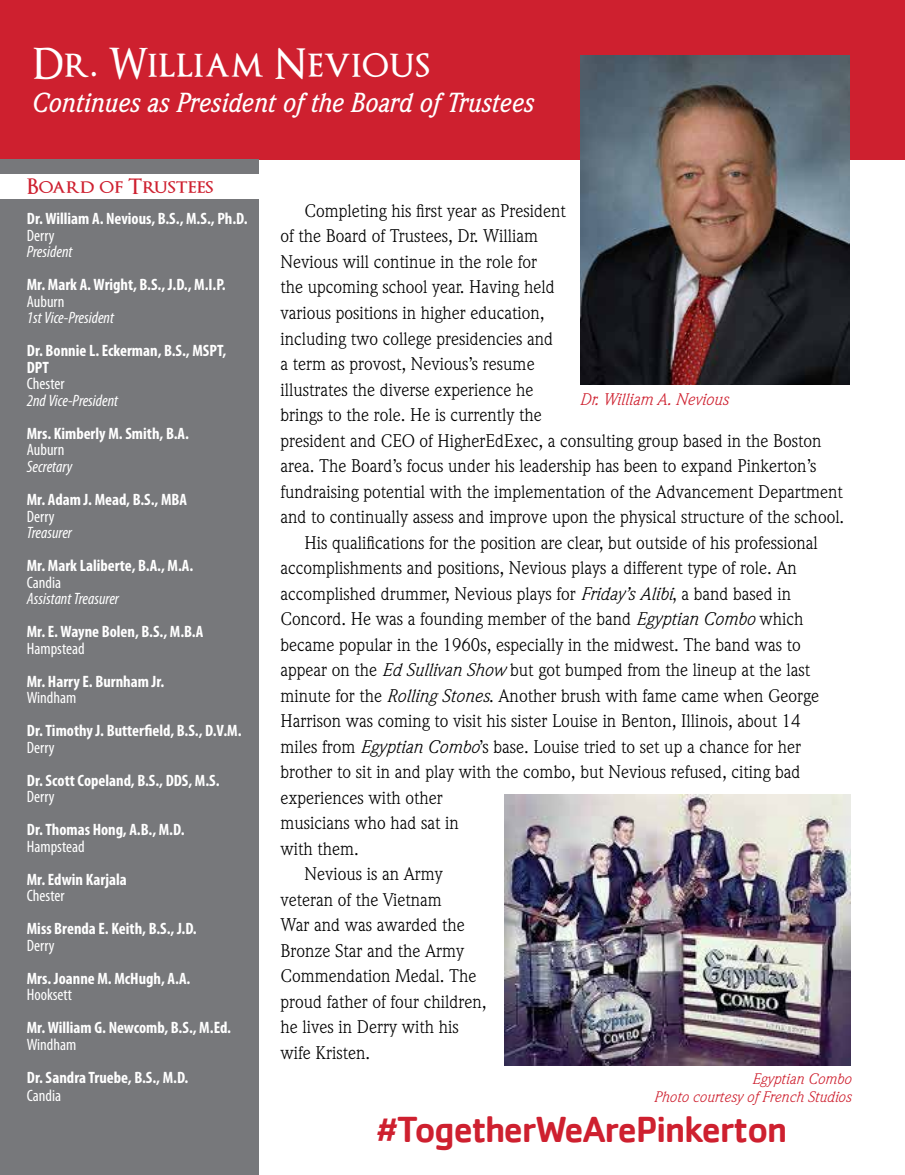
<style>
.page{position:relative;width:905px;height:1175px;background:#fff}
.page>*{position:absolute;margin:0;border:0;box-sizing:border-box;transform-origin:0 0}
.t1{font:600 42px "Optimus Princeps";letter-spacing:.01em;color:#fff;scale:.91 1}
.t2{font:500 37.5px "Cachet";letter-spacing:-.04em;color:#ce202f}
.t3{font:italic 500 27px "Weidemann";letter-spacing:.01em;color:#fff;scale:.91 1}
.t4{font:600 21px "Optimus Princeps";color:#ce202f}
.t5{font:18px "Weidemann";color:#000}
.t6{font:700 condensed 16.5px/16.5px "Myriad Pro";color:#fff}
.t7{font:condensed 16.5px "Myriad Pro";color:#fff}
.t8{font:italic condensed 16.5px "Myriad Pro";color:#fff}
.t9{font:italic 16.5px "Weidemann";color:#ce202f}
.t10{font:italic 15px/18.5px "Weidemann";color:#ce202f;text-align:right}
.s1{font-style:italic}
</style>
<div class="page">
<div style="left:0;top:0;width:904px;height:159px;background:#ce202f"></div>
<div style="left:0;top:159px;width:258px;height:1015px;background:#77787b"></div>
<div style="left:0;top:174px;width:272px;height:25px;background:#fff"></div>
<img style="left:580px;top:55px;width:269px;height:330px">
<img style="left:504px;top:795px;width:346px;height:270px">
<h1 class="t1" style="left:33px;top:42px;width:437px">Dr. William Nevious</h1>
<h3 class="t3" style="left:33px;top:87px;width:553px">Continues as President of the Board of Trustees</h3>
<p class="t4" style="left:27px;top:176px;width:188px">Board of Trustees</p>
<p class="t6" style="left:27px;top:210px;width:222px">Dr. William A. Nevious, B.S., M.S., Ph.D.</p>
<p class="t7" style="left:27px;top:225px;width:29px">Derry</p>
<p class="t8" style="left:27px;top:242px;width:47px">President</p>
<p class="t6" style="left:27px;top:276px;width:200px">Mr. Mark A. Wright, B.S., J.D., M.I.P.</p>
<p class="t7" style="left:27px;top:291px;width:39px">Auburn</p>
<p class="t8" style="left:27px;top:308px;width:89px">1st Vice-President</p>
<p class="t6" style="left:27px;top:342px;width:201px">Dr. Bonnie L. Eckerman, B.S., MSPT,<br>DPT</p>
<p class="t7" style="left:27px;top:374px;width:39px">Chester</p>
<p class="t8" style="left:27px;top:390px;width:93px">2nd Vice-President</p>
<p class="t6" style="left:27px;top:425px;width:164px">Mrs. Kimberly M. Smith, B.A.</p>
<p class="t7" style="left:27px;top:440px;width:39px">Auburn</p>
<p class="t8" style="left:27px;top:456px;width:47px">Secretary</p>
<p class="t6" style="left:27px;top:491px;width:162px">Mr. Adam J. Mead, B.S., MBA</p>
<p class="t7" style="left:27px;top:506px;width:29px">Derry</p>
<p class="t8" style="left:27px;top:522px;width:47px">Treasurer</p>
<p class="t6" style="left:27px;top:557px;width:168px">Mr. Mark Laliberte, B.A., M.A.</p>
<p class="t7" style="left:27px;top:572px;width:36px">Candia</p>
<p class="t8" style="left:27px;top:588px;width:94px">Assistant Treasurer</p>
<p class="t6" style="left:27px;top:623px;width:178px">Mr. E. Wayne Bolen, B.S., M.B.A</p>
<p class="t7" style="left:27px;top:638px;width:59px">Hampstead</p>
<p class="t6" style="left:27px;top:672px;width:139px">Mr. Harry E. Burnham Jr.</p>
<p class="t7" style="left:27px;top:687px;width:51px">Windham</p>
<p class="t6" style="left:27px;top:722px;width:216px">Dr. Timothy J. Butterfield, B.S., D.V.M.</p>
<p class="t7" style="left:27px;top:737px;width:29px">Derry</p>
<p class="t6" style="left:27px;top:771px;width:194px">Dr. Scott Copeland, B.S., DDS, M.S.</p>
<p class="t7" style="left:27px;top:786px;width:29px">Derry</p>
<p class="t6" style="left:27px;top:821px;width:159px">Dr. Thomas Hong, A.B., M.D.</p>
<p class="t7" style="left:27px;top:836px;width:59px">Hampstead</p>
<p class="t6" style="left:27px;top:870px;width:101px">Mr. Edwin Karjala</p>
<p class="t7" style="left:27px;top:885px;width:39px">Chester</p>
<p class="t6" style="left:27px;top:920px;width:171px">Miss Brenda E. Keith, B.S., J.D.</p>
<p class="t7" style="left:27px;top:935px;width:29px">Derry</p>
<p class="t6" style="left:27px;top:969px;width:165px">Mrs. Joanne M. McHugh, A.A.</p>
<p class="t7" style="left:27px;top:984px;width:47px">Hooksett</p>
<p class="t6" style="left:27px;top:1019px;width:206px">Mr. William G. Newcomb, B.S., M.Ed.</p>
<p class="t7" style="left:27px;top:1034px;width:51px">Windham</p>
<p class="t6" style="left:27px;top:1068px;width:163px">Dr. Sandra Truebe, B.S., M.D.</p>
<p class="t7" style="left:27px;top:1085px;width:36px">Candia</p>
<p class="t5" style="left:304px;top:200px;width:263px">Completing his first year as President</p>
<p class="t5" style="left:280px;top:226px;width:259px">of the Board of Trustees, Dr. William</p>
<p class="t5" style="left:280px;top:251px;width:258px">Nevious will continue in the role for</p>
<p class="t5" style="left:280px;top:277px;width:276px">the upcoming school year. Having held</p>
<p class="t5" style="left:280px;top:302px;width:266px">various positions in higher education,</p>
<p class="t5" style="left:280px;top:328px;width:274px">including two college presidencies and</p>
<p class="t5" style="left:280px;top:353px;width:256px">a term as provost, Nevious’s resume</p>
<p class="t5" style="left:280px;top:379px;width:255px">illustrates the diverse experience he</p>
<p class="t5" style="left:280px;top:404px;width:263px">brings to the role. He is currently the</p>
<p class="t5" style="left:280px;top:430px;width:542px">president and CEO of HigherEdExec, a consulting group based in the Boston</p>
<p class="t5" style="left:280px;top:455px;width:537px">area. The Board’s focus under his leadership has been to expand Pinkerton’s</p>
<p class="t5" style="left:280px;top:481px;width:564px">fundraising potential with the implementation of the Advancement Department</p>
<p class="t5" style="left:280px;top:506px;width:565px">and to continually assess and improve upon the physical structure of the school.</p>
<p class="t5" style="left:304px;top:532px;width:515px">His qualifications for the position are clear, but outside of his professional</p>
<p class="t5" style="left:280px;top:557px;width:518px">accomplishments and positions, Nevious plays a different type of role. An</p>
<p class="t5" style="left:280px;top:583px;width:512px">accomplished drummer, Nevious plays for <span class="s1">Friday’s Alibi</span>, a band based in</p>
<p class="t5" style="left:280px;top:608px;width:524px">Concord. He was a founding member of the band <span class="s1">Egyptian Combo</span> which</p>
<p class="t5" style="left:280px;top:634px;width:522px">became popular in the 1960s, especially in the midwest. The band was to</p>
<p class="t5" style="left:280px;top:659px;width:531px">appear on the <span class="s1">Ed Sullivan Show</span> but got bumped from the lineup at the last</p>
<p class="t5" style="left:280px;top:685px;width:540px">minute for the <span class="s1">Rolling Stones</span>. Another brush with fame came when George</p>
<p class="t5" style="left:280px;top:710px;width:521px">Harrison was coming to visit his sister Louise in Benton, Illinois, about 14</p>
<p class="t5" style="left:280px;top:736px;width:522px">miles from <span class="s1">Egyptian Combo</span>’s base. Louise tried to set up a chance for her</p>
<p class="t5" style="left:280px;top:761px;width:521px">brother to sit in and play with the combo, but Nevious refused, citing bad</p>
<p class="t5" style="left:280px;top:787px;width:164px">experiences with other</p>
<p class="t5" style="left:280px;top:812px;width:180px">musicians who had sat in</p>
<p class="t5" style="left:280px;top:838px;width:80px">with them.</p>
<p class="t5" style="left:304px;top:863px;width:140px">Nevious is an Army</p>
<p class="t5" style="left:280px;top:889px;width:163px">veteran of the Vietnam</p>
<p class="t5" style="left:280px;top:914px;width:186px">War and was awarded the</p>
<p class="t5" style="left:280px;top:940px;width:185px">Bronze Star and the Army</p>
<p class="t5" style="left:280px;top:965px;width:198px">Commendation Medal. The</p>
<p class="t5" style="left:280px;top:991px;width:208px">proud father of four children,</p>
<p class="t5" style="left:280px;top:1016px;width:180px">he lives in Derry with his</p>
<p class="t5" style="left:280px;top:1042px;width:91px">wife Kristen.</p>
<p class="t9" style="left:579px;top:390px;width:150px">Dr. William A. Nevious</p>
<p class="t10" style="left:653px;top:1068px;width:199px">Egyptian Combo<br>Photo courtesy of French Studios</p>
<h2 class="t2" style="left:376px;top:1106px;width:413px">#TogetherWeArePinkerton</h2>
</div>
